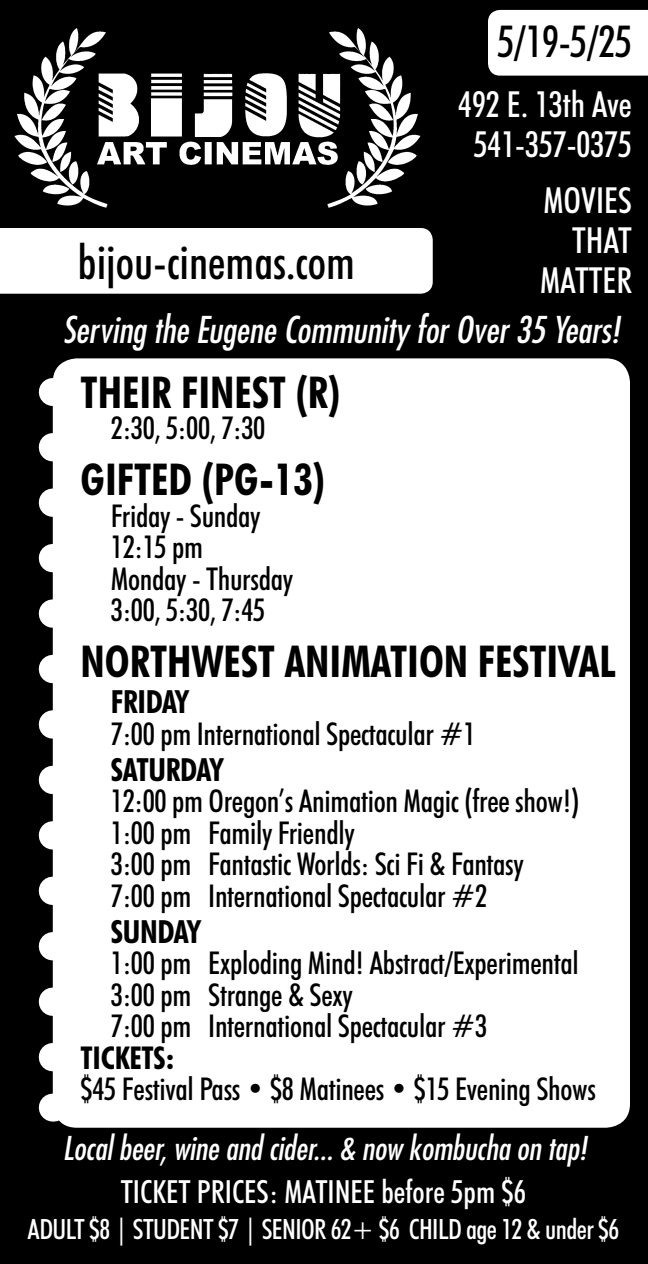
<style>
.page{position:relative;width:648px;height:1264px;background:#000}
.page>*{position:absolute;margin:0;border:0;box-sizing:border-box;transform-origin:0 0}
.t1{font:500 condensed 48px "Futura BT";color:#000}
.t2{font:700 condensed 44px "Futura BT";color:#000}
.t3{font:500 condensed 44px "Futura BT";color:#000}
.t4{font:italic condensed 36px "Futura";color:#fff}
.t5{font:500 condensed 36px "Futura BT";color:#fff}
.t6{font:italic condensed 32px "Futura";color:#fff}
.t7{font:500 condensed 32px "Futura BT";color:#fff}
.t8{font:700 condensed 32px "Futura BT";letter-spacing:-.01em;color:#000}
.t9{font:500 condensed 31.6px "Futura BT";letter-spacing:-.01em;color:#000}
.t10{font:700 condensed 31.6px "Futura BT";letter-spacing:-.01em;color:#000}
.t11{font:500 condensed 28px "Futura BT";letter-spacing:-.02em;color:#fff}
</style>
<div class="page">
<div style="left:53px;top:358px;width:577px;height:770px;background:#fff;border-radius:24px"></div>
<div style="left:0;top:228px;width:433px;height:66px;background:#fff"></div>
<div style="left:488px;top:10px;width:160px;height:66px;background:#fff"></div>
<svg style="left:39px;top:447px;width:14px;height:633px"></svg>
<svg style="left:53px;top:1109px;width:1px;height:13px"></svg>
<img style="left:14px;top:28px;width:407px;height:180px">
<p class="t1" style="left:78px;top:233px;width:278px">bijou-cinemas.com</p>
<p class="t3" style="left:497px;top:15px;width:136px">5/19-5/25</p>
<p class="t5" style="left:458px;top:83px;width:175px">492 E. 13th Ave</p>
<p class="t5" style="left:474px;top:123px;width:160px">541-357-0375</p>
<p class="t5" style="left:544px;top:179px;width:90px">MOVIES</p>
<p class="t5" style="left:572px;top:219px;width:61px">THAT</p>
<p class="t5" style="left:540px;top:259px;width:93px">MATTER</p>
<p class="t4" style="left:63px;top:308px;width:558px">Serving the Eugene Community for Over 35 Years!</p>
<p class="t2" style="left:81px;top:365px;width:261px">THEIR FINEST (R)</p>
<p class="t9" style="left:111px;top:409px;width:156px">2:30, 5:00, 7:30</p>
<p class="t2" style="left:81px;top:453px;width:246px">GIFTED (PG-13)</p>
<p class="t9" style="left:111px;top:496px;width:151px">Friday - Sunday</p>
<p class="t9" style="left:111px;top:528px;width:94px">12:15 pm</p>
<p class="t9" style="left:111px;top:559px;width:184px">Monday - Thursday</p>
<p class="t9" style="left:111px;top:591px;width:156px">3:00, 5:30, 7:45</p>
<p class="t2" style="left:81px;top:635px;width:536px">NORTHWEST ANIMATION FESTIVAL</p>
<p class="t8" style="left:111px;top:682px;width:79px">FRIDAY</p>
<p class="t9" style="left:111px;top:714px;width:366px">7:00 pm International Spectacular #1</p>
<p class="t8" style="left:111px;top:750px;width:114px">SATURDAY</p>
<p class="t9" style="left:111px;top:782px;width:470px">12:00 pm Oregon’s Animation Magic (free show!)</p>
<p class="t9" style="left:111px;top:813px;width:245px">1:00 pm Family Friendly</p>
<p class="t9" style="left:111px;top:845px;width:414px">3:00 pm Fantastic Worlds: Sci Fi &amp; Fantasy</p>
<p class="t9" style="left:111px;top:876px;width:378px">7:00 pm International Spectacular #2</p>
<p class="t8" style="left:111px;top:912px;width:91px">SUNDAY</p>
<p class="t9" style="left:111px;top:944px;width:469px">1:00 pm Exploding Mind! Abstract/Experimental</p>
<p class="t9" style="left:111px;top:975px;width:243px">3:00 pm Strange &amp; Sexy</p>
<p class="t9" style="left:111px;top:1007px;width:378px">7:00 pm International Spectacular #3</p>
<p class="t10" style="left:81px;top:1038px;width:96px">TICKETS:</p>
<p class="t9" style="left:81px;top:1070px;width:517px">$45 Festival Pass • $8 Matinees • $15 Evening Shows</p>
<p class="t6" style="left:63px;top:1129px;width:526px">Local beer, wine and cider... &amp; now kombucha on tap!</p>
<p class="t7" style="left:121px;top:1172px;width:407px">TICKET PRICES: MATINEE before 5pm $6</p>
<p class="t11" style="left:28px;top:1212px;width:593px">ADULT $8 | STUDENT $7 | SENIOR 62+ $6 CHILD age 12 &amp; under $6</p>
</div>
